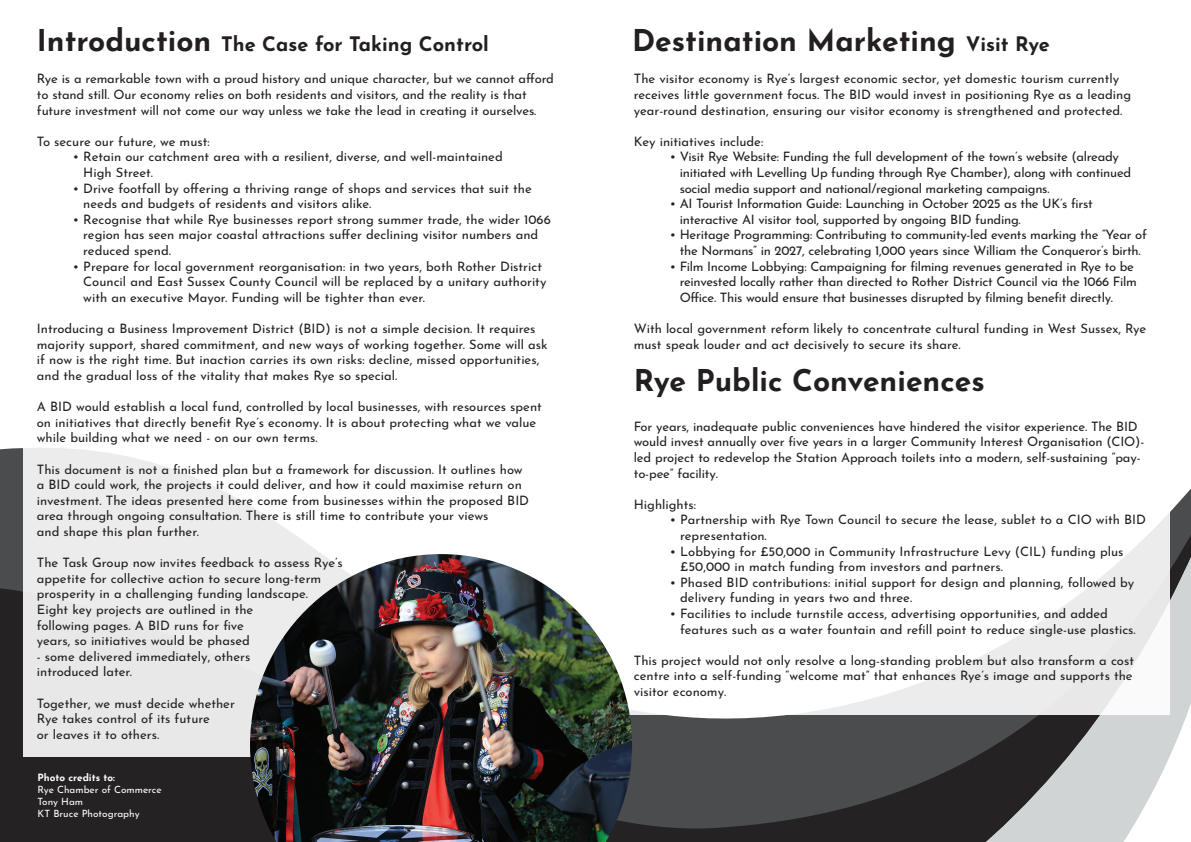
<style>
.page{position:relative;width:1191px;height:842px;background:#fff}
.page>*{position:absolute;margin:0;border:0;box-sizing:border-box;transform-origin:0 0}
.t1{font:700 30px "Josefin Sans";color:#231f20}
.t2{font:700 20px "Josefin Sans";color:#231f20}
.t3{font:13px/15.6px "Josefin Sans";color:#231f20}
.t4{font:13px/15.6px "Josefin Sans";letter-spacing:-.02em;color:#231f20}
.t5{font:10px "Josefin Sans";color:#fff}
.t6{font:700 10px "Josefin Sans";color:#fff}
.s1{font-size:30px}
.s2{font-size:20px}
</style>
<div class="page">
<svg style="left:0;top:448px;width:1191px;height:394px;background:#616162"></svg>
<div style="left:24px;top:125px;width:551px;height:632px;background:linear-gradient(to bottom,#fff,#e8e8e8)"></div>
<svg style="left:617px;top:448px;width:552px;height:266px"></svg>
<img style="left:250px;top:554px;width:382px;height:288px">
<p class="t2" style="left:37px;top:26px;width:453px"><span class="s1">Introduction</span> The Case for Taking Control</p>
<p class="t3" style="left:37px;top:70px;width:518px">Rye is a remarkable town with a proud history and unique character, but we cannot afford to stand still. Our economy relies on both residents and visitors, and the reality is that future investment will not come our way unless we take the lead in creating it ourselves.</p>
<p class="t3" style="left:37px;top:132px;width:174px">To secure our future, we must:</p>
<p class="t3" style="left:83px;top:148px;width:421px;text-indent:-10px">• Retain our catchment area with a resilient, diverse, and well-maintained<br>High Street.</p>
<p class="t3" style="left:83px;top:179px;width:450px;text-indent:-10px">• Drive footfall by offering a thriving range of shops and services that suit the needs and budgets of residents and visitors alike.</p>
<p class="t3" style="left:83px;top:210px;width:469px;text-indent:-10px">• Recognise that while Rye businesses report strong summer trade, the wider 1066 region has seen major coastal attractions suffer declining visitor numbers and reduced spend.</p>
<p class="t3" style="left:83px;top:257px;width:464px;text-indent:-10px">• Prepare for local government reorganisation: in two years, both Rother District<br>Council and East Sussex County Council will be replaced by a unitary authority with an executive Mayor. Funding will be tighter than ever.</p>
<p class="t3" style="left:37px;top:319px;width:512px">Introducing a Business Improvement District (BID) is not a simple decision. It requires majority support, shared commitment, and new ways of working together. Some will ask if now is the right time. But inaction carries its own risks: decline, missed opportunities, and the gradual loss of the vitality that makes Rye so special.</p>
<p class="t3" style="left:37px;top:397px;width:506px">A BID would establish a local fund, controlled by local businesses, with resources spent on initiatives that directly benefit Rye’s economy. It is about protecting what we value while building what we need - on our own terms.</p>
<p class="t3" style="left:37px;top:460px;width:494px">This document is not a finished plan but a framework for discussion. It outlines how a BID could work, the projects it could deliver, and how it could maximise return on investment. The ideas presented here come from businesses within the proposed BID area through ongoing consultation. There is still time to contribute your views<br>and shape this plan further.</p>
<p class="t3" style="left:37px;top:553px;width:307px">The Task Group now invites feedback to assess Rye’s</p>
<p class="t3" style="left:37px;top:569px;width:286px">appetite for collective action to secure long-term prosperity in a challenging funding landscape.<br>Eight key projects are outlined in the</p>
<p class="t3" style="left:37px;top:616px;width:214px">following pages. A BID runs for five years, so initiatives would be phased</p>
<p class="t3" style="left:37px;top:647px;width:215px">- some delivered immediately, others</p>
<p class="t3" style="left:37px;top:662px;width:97px">introduced later.</p>
<p class="t3" style="left:37px;top:694px;width:200px">Together, we must decide whether<br>Rye takes control of its future<br>or leaves it to others.</p>
<p class="t6" style="left:38px;top:768px;width:79px">Photo credits to:</p>
<p class="t5" style="left:38px;top:781px;width:125px">Rye Chamber of Commerce</p>
<p class="t5" style="left:38px;top:793px;width:47px">Tony Ham</p>
<p class="t5" style="left:38px;top:805px;width:104px">KT Bruce Photography</p>
<p class="t1" style="left:632px;top:14px;width:419px">Destination Marketing <span class="s2">Visit Rye</span></p>
<p class="t3" style="left:634px;top:70px;width:499px">The visitor economy is Rye’s largest economic sector, yet domestic tourism currently receives little government focus. The BID would invest in positioning Rye as a leading year-round destination, ensuring our visitor economy is strengthened and protected.</p>
<p class="t3" style="left:634px;top:132px;width:131px">Key initiatives include:</p>
<p class="t4" style="left:679px;top:148px;width:453px;text-indent:-10px">• Visit Rye Website: Funding the full development of the town’s website (already initiated with Levelling Up funding through Rye Chamber), along with continued social media support and national/regional marketing campaigns.</p>
<p class="t4" style="left:679px;top:194px;width:414px;text-indent:-10px">• AI Tourist Information Guide: Launching in October 2025 as the UK’s first interactive AI visitor tool, supported by ongoing BID funding.</p>
<p class="t4" style="left:670px;top:226px;width:479px;text-align:center">• Heritage Programming: Contributing to community-led events marking the “Year of the Normans” in 2027, celebrating 1,000 years since William the Conqueror’s birth.</p>
<p class="t4" style="left:679px;top:257px;width:459px;text-indent:-10px">• Film Income Lobbying: Campaigning for filming revenues generated in Rye to be reinvested locally rather than directed to Rother District Council via the 1066 Film<br>Office. This would ensure that businesses disrupted by filming benefit directly.</p>
<p class="t3" style="left:634px;top:319px;width:514px">With local government reform likely to concentrate cultural funding in West Sussex, Rye must speak louder and act decisively to secure its share.</p>
<p class="t1" style="left:634px;top:354px;width:352px">Rye Public Conveniences</p>
<p class="t3" style="left:634px;top:417px;width:512px">For years, inadequate public conveniences have hindered the visitor experience. The BID would invest annually over five years in a larger Community Interest Organisation (CIO)- led project to redevelop the Station Approach toilets into a modern, self-sustaining “pay&shy;to-pee” facility.</p>
<p class="t3" style="left:634px;top:495px;width:64px">Highlights:</p>
<p class="t3" style="left:680px;top:510px;width:467px;text-indent:-10px">• Partnership with Rye Town Council to secure the lease, sublet to a CIO with BID representation.</p>
<p class="t3" style="left:680px;top:542px;width:445px;text-indent:-10px">• Lobbying for £50,000 in Community Infrastructure Levy (CIL) funding plus £50,000 in match funding from investors and partners.</p>
<p class="t3" style="left:680px;top:573px;width:455px;text-indent:-10px">• Phased BID contributions: initial support for design and planning, followed by delivery funding in years two and three.</p>
<p class="t3" style="left:680px;top:604px;width:457px;text-indent:-10px">• Facilities to include turnstile access, advertising opportunities, and added features such as a water fountain and refill point to reduce single-use plastics.</p>
<p class="t3" style="left:634px;top:651px;width:502px;text-align:justify">This project would not only resolve a long-standing problem but also transform a cost centre into a self-funding “welcome mat” that enhances Rye’s image and supports the visitor economy.</p>
</div>
